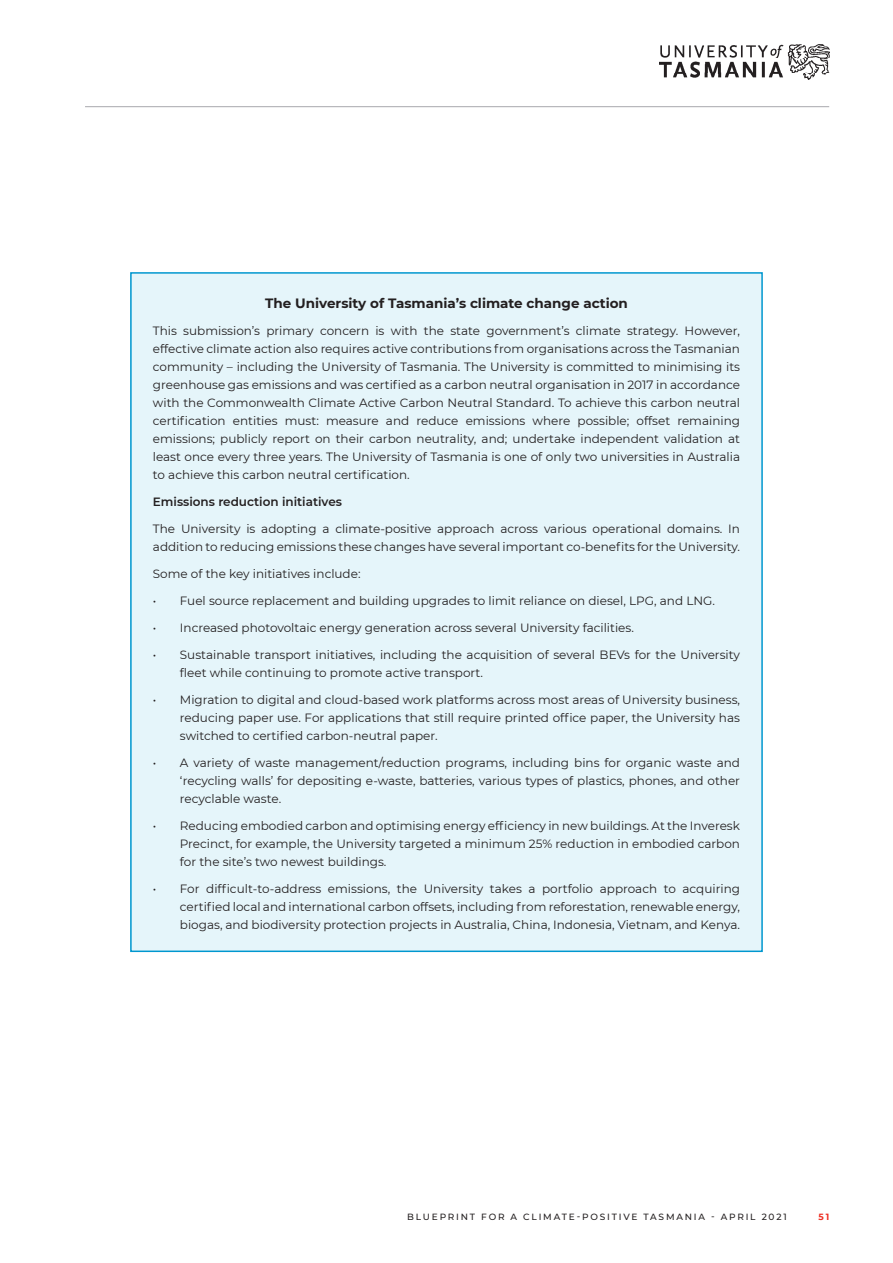
<style>
.page{position:relative;width:893px;height:1263px;background:#fff}
.page>*{position:absolute;margin:0;border:0;box-sizing:border-box;transform-origin:0 0}
.t1{font:700 13.5px "Montserrat";color:#231f20}
.t2{font:12px/18px "Montserrat";color:#231f20;text-align:justify}
.t3{font:600 12px "Montserrat";color:#231f20}
.t4{font:500 9px "Montserrat";letter-spacing:.2em;color:#231f20}
.t5{font:700 9px "Montserrat";color:#ee2e22}
</style>
<div class="page">
<div style="left:131px;top:273px;width:631px;height:678px;background:#e5f5fa"></div>
<hr style="left:85px;top:106px;width:744px;height:1px;background:#a8a9ad">
<img style="left:659px;top:44px;width:170px;height:36px">
<p class="t1" style="left:265px;top:293px;width:364px">The University of Tasmania’s climate change action</p>
<p class="t2" style="left:153px;top:321px;width:589px">This submission’s primary concern is with the state government’s climate strategy. However, effective climate action also requires active contributions from organisations across the Tasmanian community – including the University of Tasmania. The University is committed to minimising its greenhouse gas emissions and was certified as a carbon neutral organisation in 2017 in accordance with the Commonwealth Climate Active Carbon Neutral Standard. To achieve this carbon neutral certification entities must: measure and reduce emissions where possible; offset remaining emissions; publicly report on their carbon neutrality, and; undertake independent validation at least once every three years. The University of Tasmania is one of only two universities in Australia to achieve this carbon neutral certification.</p>
<p class="t3" style="left:153px;top:493px;width:191px">Emissions reduction initiatives</p>
<p class="t2" style="left:153px;top:519px;width:589px">The University is adopting a climate-positive approach across various operational domains. In addition to reducing emissions these changes have several important co-benefits for the University.</p>
<p class="t2" style="left:153px;top:564px;width:209px">Some of the key initiatives include:</p>
<p class="t2" style="left:153px;top:591px;width:564px">• Fuel source replacement and building upgrades to limit reliance on diesel, LPG, and LNG.</p>
<p class="t2" style="left:153px;top:618px;width:483px">• Increased photovoltaic energy generation across several University facilities.</p>
<p class="t2" style="left:180px;top:645px;width:562px;text-indent:-27px">• Sustainable transport initiatives, including the acquisition of several BEVs for the University fleet while continuing to promote active transport.</p>
<p class="t2" style="left:180px;top:690px;width:562px;text-indent:-27px">• Migration to digital and cloud-based work platforms across most areas of University business, reducing paper use. For applications that still require printed office paper, the University has switched to certified carbon-neutral paper.</p>
<p class="t2" style="left:180px;top:753px;width:562px;text-indent:-27px">• A variety of waste management/reduction programs, including bins for organic waste and ‘recycling walls’ for depositing e-waste, batteries, various types of plastics, phones, and other recyclable waste.</p>
<p class="t2" style="left:180px;top:816px;width:562px;text-indent:-27px">• Reducing embodied carbon and optimising energy efficiency in new buildings. At the Inveresk Precinct, for example, the University targeted a minimum 25% reduction in embodied carbon for the site’s two newest buildings.</p>
<p class="t2" style="left:180px;top:879px;width:562px;text-indent:-27px">• For difficult-to-address emissions, the University takes a portfolio approach to acquiring certified local and international carbon offsets, including from reforestation, renewable energy, biogas, and biodiversity protection projects in Australia, China, Indonesia, Vietnam, and Kenya.</p>
<p class="t4" style="left:407px;top:1211px;width:381px">BLUEPRINT FOR A CLIMATE-POSITIVE TASMANIA - APRIL 2021</p>
<p class="t5" style="left:818px;top:1211px;width:12px">51</p>
</div>
